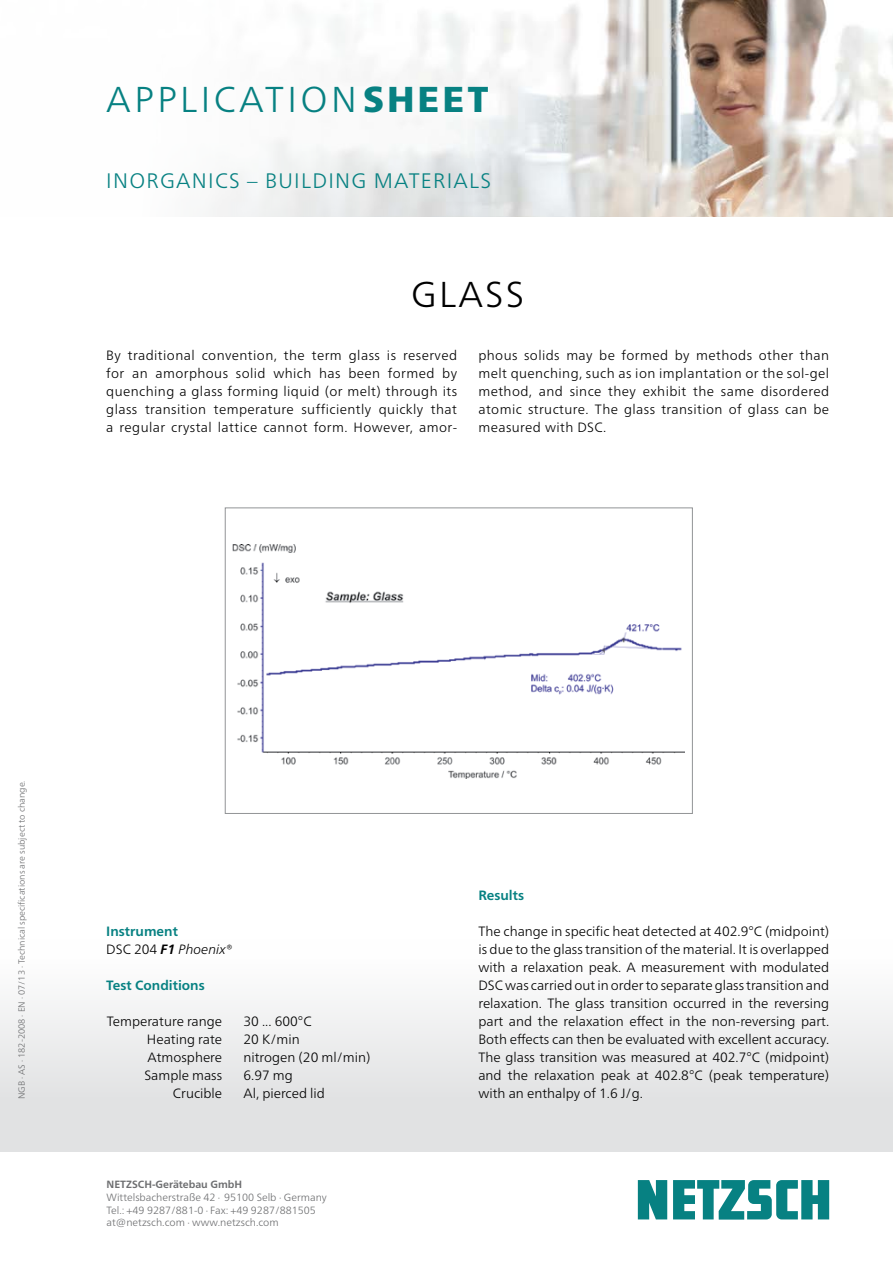
<style>
.page{position:relative;width:893px;height:1263px;background:#fff}
.page>*{position:absolute;margin:0;border:0;box-sizing:border-box;transform-origin:0 0}
.t1{font:300 36px "Frutiger Neue LTW1 G";letter-spacing:.095em;color:#078182}
.Sheet_Headline{font:300 36px "Frutiger Neue LTW1 G";letter-spacing:.06em;color:#000}
.t2{font:300 21px "Frutiger Neue LTW1 G";letter-spacing:.06em;color:#078182}
.Sheet_Zwischenübersc{font:300 13.5px/18px "Frutiger Neue LTW1 G";color:#000;text-align:justify}
.Sheet_Zwischenübersc-2{font:700 13.5px "Frutiger Neue LTW1 G";color:#078182}
.t3{font:300 10.5px/12.8px "Frutiger Neue LTW1 G";color:#6d6e70}
.t4{font:700 10.5px "Frutiger Neue LTW1 G";color:#6d6e70}
.Sheet_Bildunterschri{font:300 9px "Frutiger Neue LTW1 G";color:#6d6e70}
.s1{font-weight:900}
.s2{font-weight:700;font-style:italic}
.s3{font-style:italic}
</style>
<div class="page">
<img style="left:210px;top:0;width:683px;height:216px">
<svg style="left:638px;top:1180px;width:191px;height:39px"></svg>
<img style="left:232px;top:544px;width:452px;height:235px">
<div style="left:225px;top:508px;width:468px;height:306px;border:1px solid #929496"></div>
<h1 class="t1" style="left:106px;top:78px;width:384px">APPLICATION<span class="s1">SHEET</span></h1>
<p class="t2" style="left:106px;top:168px;width:386px">INORGANICS – BUILDING MATERIALS</p>
<p class="Sheet_Headline" style="left:411px;top:272px;width:114px">GLASS</p>
<p class="Sheet_Zwischenübersc" style="left:106px;top:346px;width:352px">By traditional convention, the term glass is reserved for an amorphous solid which has been formed by quenching a glass forming liquid (or melt) through its glass transition temperature sufficiently quickly that a regular crystal lattice cannot form. However, amor-</p>
<p class="Sheet_Zwischenübersc" style="left:478px;top:346px;width:352px">phous solids may be formed by methods other than melt quenching, such as ion implantation or the sol-gel method, and since they exhibit the same disordered atomic structure. The glass transition of glass can be measured with DSC.</p>
<p class="Sheet_Bildunterschri" style="left:16px;top:1099px;width:320px;rotate:-90deg">NGB ∙ AS ∙ 182-2008 ∙ EN ∙ 07/13 ∙ Technical specifications are subject to change.</p>
<p class="Sheet_Zwischenübersc-2" style="left:106px;top:923px;width:73px">Instrument</p>
<p class="Sheet_Zwischenübersc" style="left:106px;top:940px;width:128px">DSC 204 <span class="s2">F1</span> <span class="s3">Phoenix</span>®</p>
<p class="Sheet_Zwischenübersc-2" style="left:106px;top:977px;width:100px">Test Conditions</p>
<p class="Sheet_Zwischenübersc" style="left:107px;top:1012px;width:117px">Temperature range</p>
<p class="Sheet_Zwischenübersc" style="left:147px;top:1030px;width:77px">Heating rate</p>
<p class="Sheet_Zwischenübersc" style="left:147px;top:1048px;width:76px">Atmosphere</p>
<p class="Sheet_Zwischenübersc" style="left:144px;top:1066px;width:79px">Sample mass</p>
<p class="Sheet_Zwischenübersc" style="left:173px;top:1084px;width:51px">Crucible</p>
<p class="Sheet_Zwischenübersc" style="left:243px;top:1012px;width:70px">30 ... 600°C</p>
<p class="Sheet_Zwischenübersc" style="left:243px;top:1030px;width:58px">20 K/min</p>
<p class="Sheet_Zwischenübersc" style="left:243px;top:1048px;width:128px">nitrogen (20 ml/min)</p>
<p class="Sheet_Zwischenübersc" style="left:243px;top:1066px;width:51px">6.97 mg</p>
<p class="Sheet_Zwischenübersc" style="left:243px;top:1084px;width:83px">Al, pierced lid</p>
<p class="t4" style="left:107px;top:1178px;width:137px">NETZSCH-Gerätebau GmbH</p>
<p class="t3" style="left:107px;top:1191px;width:222px">Wittelsbacherstraße 42 ∙ 95100 Selb ∙ Germany<br>Tel.: +49 9287/881-0 ∙ Fax: +49 9287/881505 at@netzsch.com ∙ www.netzsch.com</p>
<p class="Sheet_Zwischenübersc-2" style="left:478px;top:887px;width:47px">Results</p>
<p class="Sheet_Zwischenübersc" style="left:478px;top:922px;width:352px">The change in specific heat detected at 402.9°C (midpoint) is due to the glass transition of the material. It is overlapped with a relaxation peak. A measurement with modulated DSC was carried out in order to separate glass transition and relaxation. The glass transition occurred in the reversing part and the relaxation effect in the non-reversing part.<br>Both effects can then be evaluated with excellent accuracy.<br>The glass transition was measured at 402.7°C (midpoint) and the relaxation peak at 402.8°C (peak temperature) with an enthalpy of 1.6 J/g.</p>
</div>
